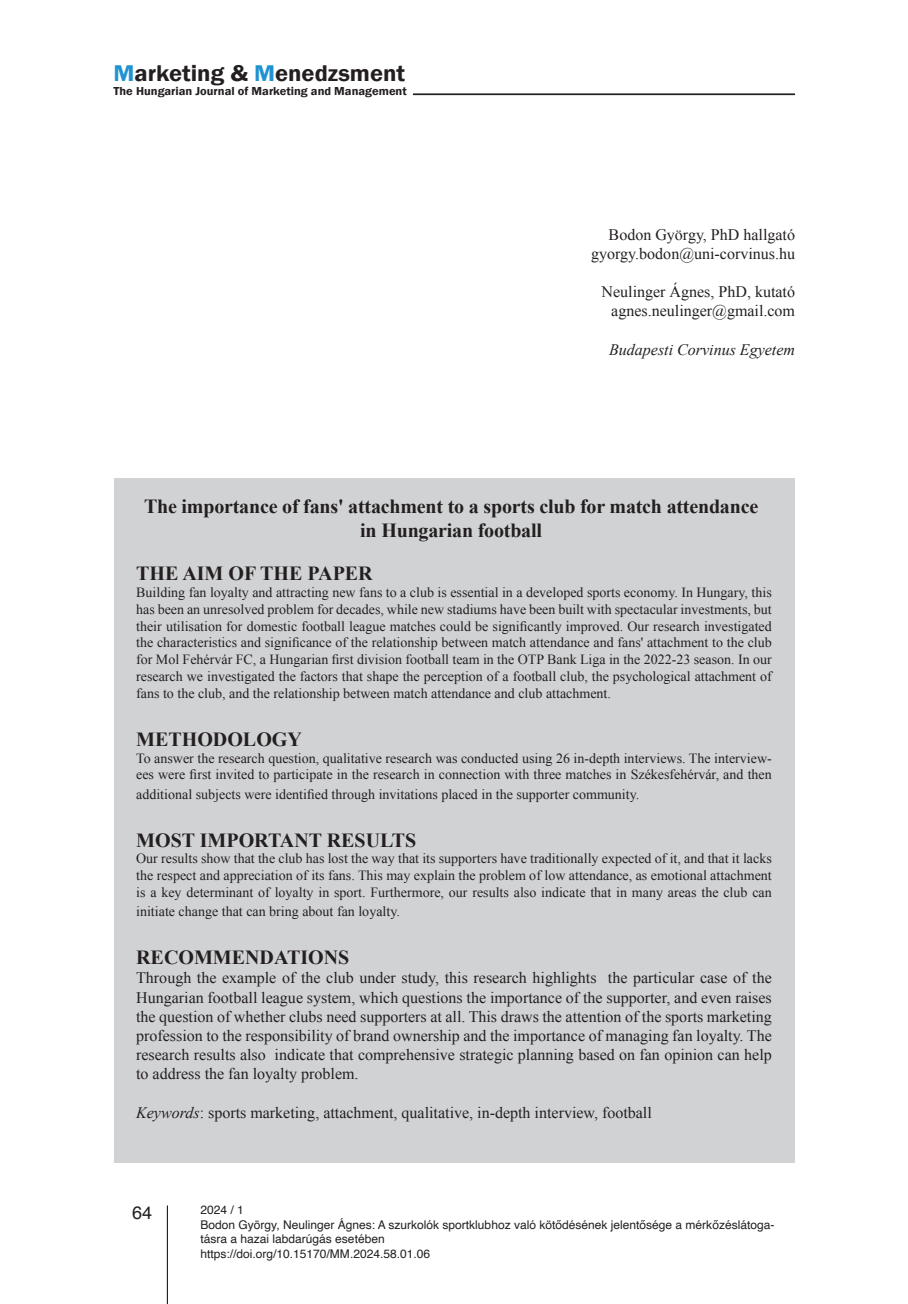
<style>
.page{position:relative;width:908px;height:1304px;background:#fff}
.page>*{position:absolute;margin:0;border:0;box-sizing:border-box;transform-origin:0 0}
.t1{font:600 23.4px "Franklin Gothic";color:#231f20;scale:1.04 1}
.header2{font:700 20px/24px "Times New Roman";letter-spacing:-.01em;color:#231f20;text-align:center}
.t2{font:18px "Helvetica";color:#231f20}
.tompa{font:16px/19.2px "Times New Roman";color:#231f20;text-align:justify}
.tompa-2{font:italic 16px "Times New Roman";color:#231f20}
.tompa-3{font:14px/16.8px "Times New Roman";color:#231f20;text-align:justify}
.t3{font:12px/14.4px "Helvetica";color:#231f20}
.t4{font:600 11.8px "Franklin Gothic";color:#231f20;scale:1.04 1}
.s1{color:#1f92d1}
.s2{font-style:italic}
</style>
<div class="page">
<hr style="left:167px;top:1205px;width:1px;height:99px;background:#231f20">
<hr style="left:413px;top:93px;width:381px;height:2px;background:#231f20">
<div style="left:113px;top:478px;width:681px;height:684px;background:#d1d2d4"></div>
<h1 class="t1" style="left:113px;top:59px;width:282px"><span class="s1">M</span>arketing &amp; <span class="s1">M</span>enedzsment</h1>
<p class="t4" style="left:113px;top:84px;width:283px">The Hungarian Journal of Marketing and Management</p>
<p class="tompa" style="left:608px;top:224px;width:188px">Bodon György, PhD hallgató</p>
<p class="tompa" style="left:591px;top:244px;width:205px">gyorgy.bodon@uni-corvinus.hu</p>
<p class="tompa" style="left:601px;top:282px;width:195px">Neulinger Ágnes, PhD, kutató</p>
<p class="tompa" style="left:611px;top:301px;width:185px">agnes.neulinger@gmail.com</p>
<p class="tompa-2" style="left:609px;top:338px;width:187px">Budapesti Corvinus Egyetem</p>
<p class="header2" style="left:144px;top:494px;width:615px">The importance of fans' attachment to a sports club for match attendance in Hungarian football</p>
<p class="header2" style="left:136px;top:561px;width:238px">THE AIM OF THE PAPER</p>
<p class="tompa-3" style="left:136px;top:584px;width:636px">Building fan loyalty and attracting new fans to a club is essential in a developed sports economy. In Hungary, this has been an unresolved problem for decades, while new stadiums have been built with spectacular investments, but their utilisation for domestic football league matches could be significantly improved. Our research investigated the characteristics and significance of the relationship between match attendance and fans' attachment to the club for Mol Fehérvár FC, a Hungarian first division football team in the OTP Bank Liga in the 2022-23 season. In our research we investigated the factors that shape the perception of a football club, the psychological attachment of fans to the club, and the relationship between match attendance and club attachment.</p>
<p class="header2" style="left:136px;top:727px;width:167px">METHODOLOGY</p>
<p class="tompa-3" style="left:136px;top:749px;width:636px">To answer the research question, qualitative research was conducted using 26 in-depth interviews. The interview&shy;ees were first invited to participate in the research in connection with three matches in Székesfehérvár, and then</p>
<p class="tompa-3" style="left:136px;top:785px;width:504px">additional subjects were identified through invitations placed in the supporter community.</p>
<p class="header2" style="left:136px;top:827px;width:281px">MOST IMPORTANT RESULTS</p>
<p class="tompa-3" style="left:136px;top:850px;width:636px">Our results show that the club has lost the way that its supporters have traditionally expected of it, and that it lacks the respect and appreciation of its fans. This may explain the problem of low attendance, as emotional attachment is a key determinant of loyalty in sport. Furthermore, our results also indicate that in many areas the club can</p>
<p class="tompa-3" style="left:136px;top:903px;width:265px">initiate change that can bring about fan loyalty.</p>
<p class="header2" style="left:136px;top:945px;width:214px">RECOMMENDATIONS</p>
<p class="tompa" style="left:136px;top:968px;width:636px">Through the example of the club under study, this research highlights the particular case of the Hungarian football league system, which questions the importance of the supporter, and even raises the question of whether clubs need supporters at all. This draws the attention of the sports marketing profession to the responsibility of brand ownership and the importance of managing fan loyalty. The research results also indicate that comprehensive strategic planning based on fan opinion can help to address the fan loyalty problem.</p>
<p class="tompa" style="left:136px;top:1103px;width:517px"><span class="s2">Keywords</span>: sports marketing, attachment, qualitative, in-depth interview, football</p>
<p class="t2" style="left:132px;top:1199px;width:22px">64</p>
<p class="t3" style="left:200px;top:1203px;width:575px">2024 / 1<br>Bodon György, Neulinger Ágnes: A szurkolók sportklubhoz való kötődésének jelentősége a mérkőzéslátoga&shy;tásra a hazai labdarúgás esetében<br>https://doi.org/10.15170/MM.2024.58.01.06</p>
</div>
